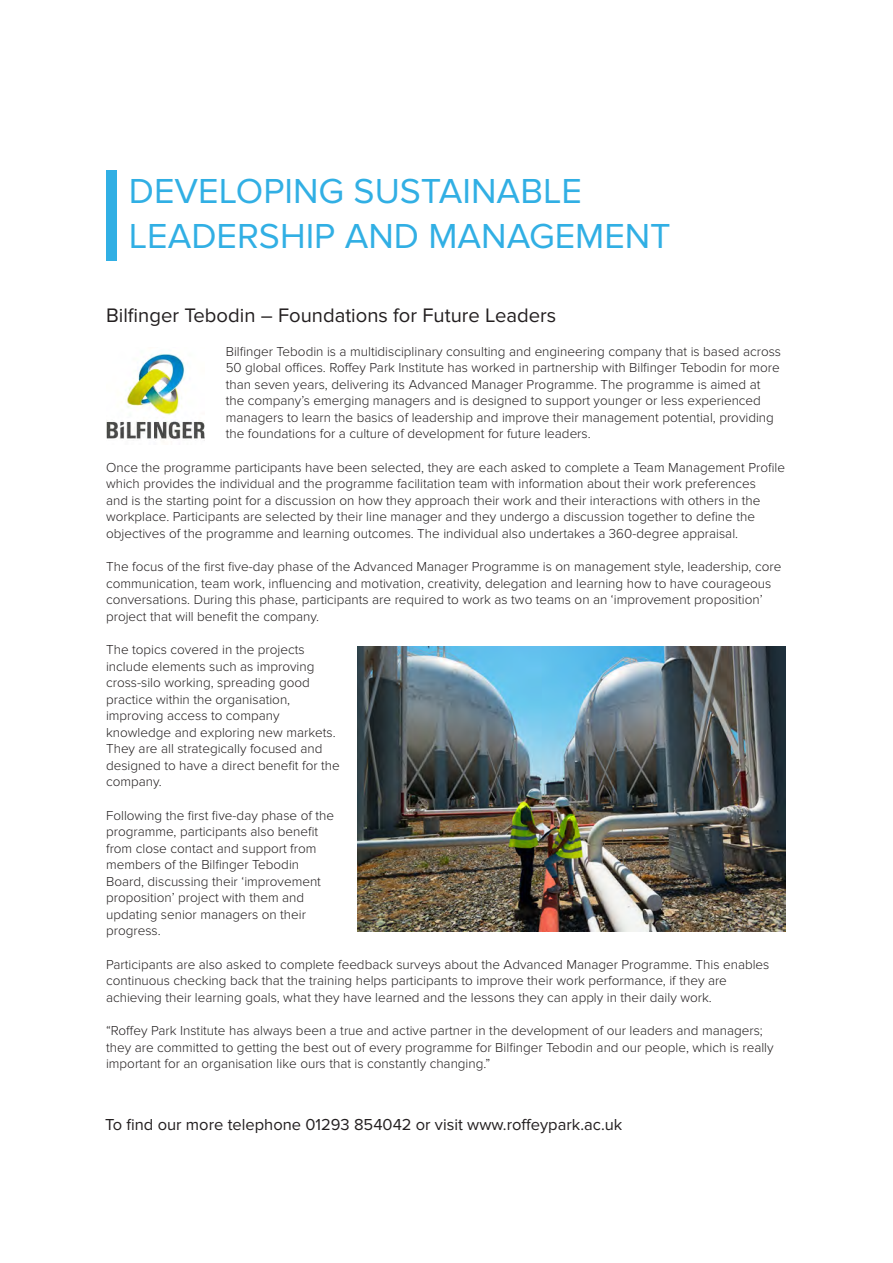
<style>
.page{position:relative;width:893px;height:1263px;background:#fff}
.page>*{position:absolute;margin:0;border:0;box-sizing:border-box;transform-origin:0 0}
.Main_Heading{font:36px/45px "Proxima Nova";color:#31afe4}
.Subheadings{font:20.25px "Proxima Nova";color:#231f20}
.Call_to_Action{font:16.5px "Proxima Nova";color:#231f20}
.t1{font:300 13.5px/16.5px "Proxima Nova";color:#231f20}
</style>
<div class="page">
<div style="left:106px;top:170px;width:11px;height:91px;background:#31afe4"></div>
<img style="left:107px;top:353px;width:97px;height:86px">
<img style="left:358px;top:646px;width:427px;height:286px">
<p class="Main_Heading" style="left:129px;top:169px;width:543px">DEVELOPING SUSTAINABLE<br>LEADERSHIP AND MANAGEMENT</p>
<p class="Subheadings" style="left:106px;top:304px;width:452px">Bilfinger Tebodin – Foundations for Future Leaders</p>
<p class="t1" style="left:226px;top:343px;width:557px">Bilfinger Tebodin is a multidisciplinary consulting and engineering company that is based across 50 global offices. Roffey Park Institute has worked in partnership with Bilfinger Tebodin for more than seven years, delivering its Advanced Manager Programme. The programme is aimed at the company’s emerging managers and is designed to support younger or less experienced managers to learn the basics of leadership and improve their management potential, providing the foundations for a culture of development for future leaders.</p>
<p class="t1" style="left:106px;top:459px;width:680px">Once the programme participants have been selected, they are each asked to complete a Team Management Profile which provides the individual and the programme facilitation team with information about their work preferences<br>and is the starting point for a discussion on how they approach their work and their interactions with others in the workplace. Participants are selected by their line manager and they undergo a discussion together to define the objectives of the programme and learning outcomes. The individual also undertakes a 360-degree appraisal.</p>
<p class="t1" style="left:106px;top:559px;width:677px">The focus of the first five-day phase of the Advanced Manager Programme is on management style, leadership, core communication, team work, influencing and motivation, creativity, delegation and learning how to have courageous conversations. During this phase, participants are required to work as two teams on an ‘improvement proposition’ project that will benefit the company.</p>
<p class="t1" style="left:106px;top:642px;width:235px">The topics covered in the projects include elements such as improving cross-silo working, spreading good practice within the organisation, improving access to company knowledge and exploring new markets.<br>They are all strategically focused and designed to have a direct benefit for the company.</p>
<p class="t1" style="left:106px;top:807px;width:230px">Following the first five-day phase of the programme, participants also benefit from close contact and support from members of the Bilfinger Tebodin Board, discussing their ‘improvement proposition’ project with them and updating senior managers on their progress.</p>
<p class="t1" style="left:106px;top:956px;width:665px">Participants are also asked to complete feedback surveys about the Advanced Manager Programme. This enables continuous checking back that the training helps participants to improve their work performance, if they are achieving their learning goals, what they have learned and the lessons they can apply in their daily work.</p>
<p class="t1" style="left:106px;top:1023px;width:669px">“Roffey Park Institute has always been a true and active partner in the development of our leaders and managers; they are committed to getting the best out of every programme for Bilfinger Tebodin and our people, which is really important for an organisation like ours that is constantly changing.”</p>
<p class="Call_to_Action" style="left:105px;top:1115px;width:519px">To find our more telephone 01293 854042 or visit www.roffeypark.ac.uk</p>
</div>
